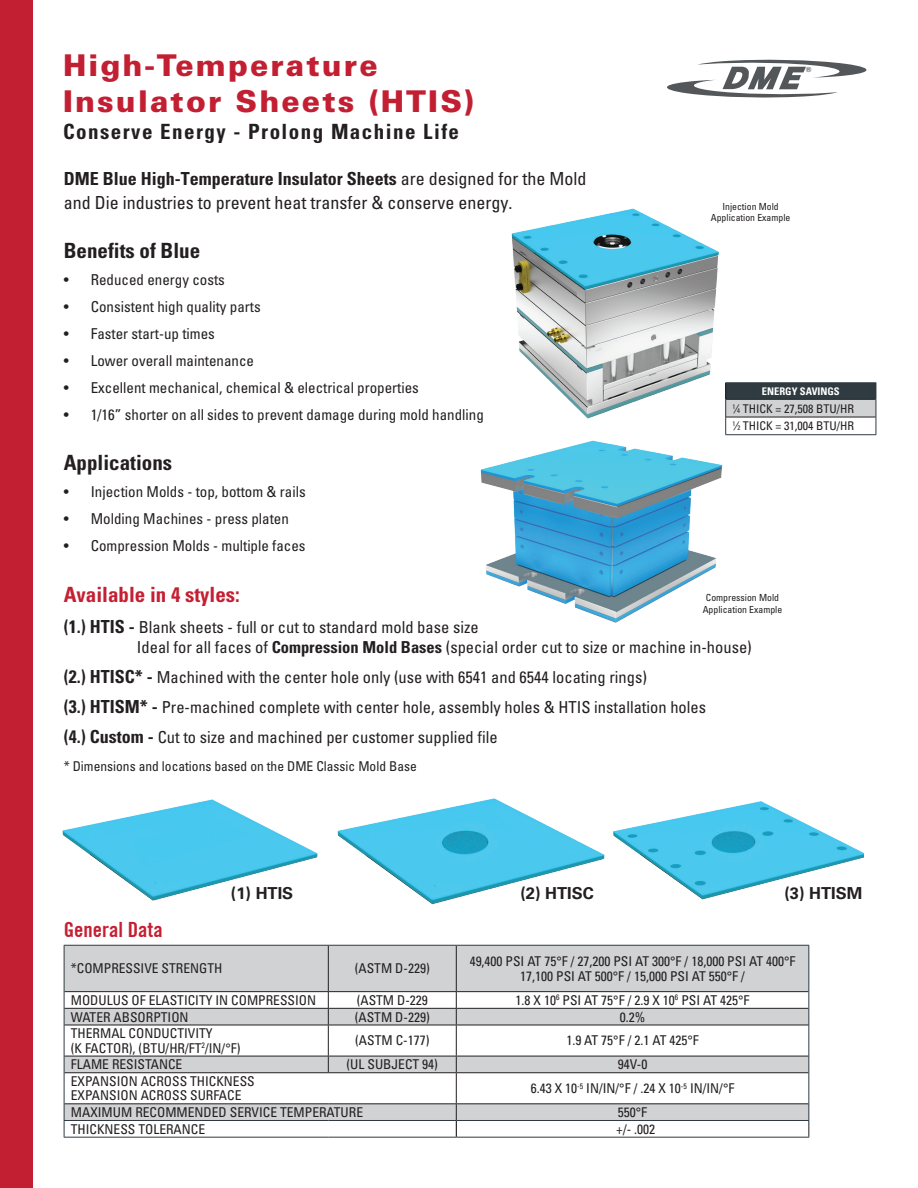
<style>
.page{position:relative;width:918px;height:1188px;background:#fff}
.page>*{position:absolute;margin:0;border:0;box-sizing:border-box;transform-origin:0 0}
.t1{font:900 30px "Univers LT Std";letter-spacing:.07em;color:#c31f32}
.t2{font:700 condensed 21px "Univers LT Std";letter-spacing:.07em;color:#231f20}
.t3{font:700 condensed 21px "Univers LT Std";color:#231f20}
.t4{font:700 condensed 21px "Univers LT Std";color:#c41f32}
.t5{font:700 condensed 21px "Trade Gothic No.20";color:#c41f32}
.t6{font:condensed 18px/24px "Univers LT Std";color:#231f20}
.t7{font:condensed 16.5px/30px "Univers LT Std";color:#231f20}
.t8{font:700 16.5px "Univers LT Std";color:#231f20}
.t9{font:condensed 15px "Univers LT Std";color:#231f20}
.t10{font:condensed 13.5px/14.4px "Univers LT Std";color:#231f20}
.t11{font:condensed 12px/17.7px "Univers LT Std";color:#231f20}
.t12{font:700 condensed 10.5px "Univers LT Std";color:#fff}
.t13{font:condensed 9.75px/11.7px "Univers LT Std";color:#231f20;text-align:center}
.t14{font:500 7.5px "Franklin Gothic";color:#606160}
.s1{font-weight:700}
.s2{font-size:6.6px}
.s3{font-weight:700;font-size:18px}
</style>
<div class="page">
<div style="left:0;top:0;width:32px;height:1188px;background:#c31f32"></div>
<svg style="left:667px;top:59px;width:200px;height:39px"></svg>
<svg style="left:65px;top:946px;width:743px;height:174px;fill:#d1d2d4"></svg>
<hr style="left:64px;top:945px;width:264px;height:1px;background:#2f3b41">
<hr style="left:64px;top:946px;width:1px;height:46px;background:#2f3b41">
<hr style="left:328px;top:945px;width:128px;height:1px;background:#2f3b41">
<hr style="left:456px;top:945px;width:353px;height:1px;background:#2f3b41">
<hr style="left:808px;top:946px;width:1px;height:46px;background:#2f3b41">
<svg style="left:64px;top:992px;width:1px;height:33px"></svg>
<svg style="left:808px;top:992px;width:1px;height:33px"></svg>
<hr style="left:64px;top:1025px;width:1px;height:31px;background:#2f3b41">
<hr style="left:808px;top:1025px;width:1px;height:31px;background:#2f3b41">
<svg style="left:64px;top:1057px;width:1px;height:15px"></svg>
<svg style="left:808px;top:1056px;width:1px;height:17px"></svg>
<hr style="left:64px;top:1073px;width:1px;height:31px;background:#2f3b41">
<hr style="left:808px;top:1073px;width:1px;height:31px;background:#2f3b41">
<hr style="left:328px;top:946px;width:1px;height:45px;background:#231f20">
<hr style="left:456px;top:946px;width:1px;height:45px;background:#231f20">
<hr style="left:64px;top:991px;width:264px;height:1px;background:#231f20">
<hr style="left:328px;top:991px;width:128px;height:1px;background:#231f20">
<hr style="left:456px;top:991px;width:352px;height:1px;background:#231f20">
<hr style="left:64px;top:1008px;width:264px;height:1px;background:#231f20">
<hr style="left:328px;top:1008px;width:128px;height:1px;background:#231f20">
<svg style="left:328px;top:992px;width:1px;height:33px"></svg>
<hr style="left:456px;top:1008px;width:352px;height:1px;background:#231f20">
<svg style="left:456px;top:992px;width:1px;height:33px"></svg>
<hr style="left:64px;top:1025px;width:264px;height:1px;background:#231f20">
<hr style="left:328px;top:1025px;width:128px;height:1px;background:#231f20">
<hr style="left:328px;top:1025px;width:1px;height:31px;background:#231f20">
<hr style="left:456px;top:1025px;width:352px;height:1px;background:#231f20">
<hr style="left:456px;top:1025px;width:1px;height:31px;background:#231f20">
<hr style="left:64px;top:1056px;width:264px;height:1px;background:#231f20">
<hr style="left:328px;top:1056px;width:128px;height:1px;background:#231f20">
<svg style="left:328px;top:1056px;width:1px;height:16px"></svg>
<hr style="left:456px;top:1056px;width:352px;height:1px;background:#231f20">
<svg style="left:456px;top:1056px;width:1px;height:16px"></svg>
<hr style="left:64px;top:1072px;width:264px;height:1px;background:#231f20">
<hr style="left:328px;top:1072px;width:128px;height:1px;background:#231f20">
<hr style="left:456px;top:1072px;width:352px;height:1px;background:#231f20">
<hr style="left:456px;top:1073px;width:1px;height:30px;background:#231f20">
<hr style="left:64px;top:1103px;width:264px;height:1px;background:#231f20">
<hr style="left:328px;top:1103px;width:128px;height:1px;background:#231f20">
<hr style="left:456px;top:1103px;width:352px;height:1px;background:#231f20">
<svg style="left:808px;top:1104px;width:1px;height:33px"></svg>
<hr style="left:456px;top:1120px;width:353px;height:1px;background:#2f3b41">
<hr style="left:456px;top:1137px;width:353px;height:1px;background:#2f3b41">
<hr style="left:64px;top:1120px;width:264px;height:1px;background:#2f3b41">
<svg style="left:64px;top:1104px;width:1px;height:33px"></svg>
<hr style="left:328px;top:1120px;width:128px;height:1px;background:#2f3b41">
<svg style="left:456px;top:1104px;width:1px;height:33px"></svg>
<hr style="left:64px;top:1137px;width:264px;height:1px;background:#2f3b41">
<hr style="left:328px;top:1137px;width:128px;height:1px;background:#2f3b41">
<div style="left:726px;top:383px;width:150px;height:16px;background:#2f3b41"></div>
<div style="left:726px;top:399px;width:150px;height:18px;background:#d1d2d4"></div>
<hr style="left:725px;top:434px;width:151px;height:1px;background:#2f3b41">
<hr style="left:726px;top:417px;width:150px;height:1px;background:#231f20">
<hr style="left:725px;top:382px;width:151px;height:1px;background:#2f3b41">
<svg style="left:876px;top:383px;width:1px;height:51px"></svg>
<svg style="left:725px;top:383px;width:1px;height:51px"></svg>
<hr style="left:725px;top:399px;width:151px;height:1px;background:#231f20">
<img style="left:480px;top:440px;width:243px;height:183px">
<img style="left:511px;top:208px;width:208px;height:211px">
<img style="left:62px;top:799px;width:256px;height:102px">
<img style="left:337px;top:798px;width:268px;height:107px">
<img style="left:613px;top:801px;width:251px;height:99px">
<h1 class="t1" style="left:63px;top:46px;width:316px">High-Temperature</h1>
<h1 class="t1" style="left:63px;top:82px;width:413px">Insulator Sheets (HTIS)</h1>
<h2 class="t2" style="left:63px;top:118px;width:398px">Conserve Energy - Prolong Machine Life</h2>
<h3 class="t6" style="left:64px;top:166px;width:524px"><span class="s1">DME Blue High-Temperature Insulator Sheets</span> are designed for the Mold and Die industries to prevent heat transfer &amp; conserve energy.</h3>
<h2 class="t3" style="left:64px;top:238px;width:138px">Benefits of Blue</h2>
<p class="t9" style="left:64px;top:270px;width:163px">• Reduced energy costs</p>
<p class="t9" style="left:64px;top:297px;width:198px">• Consistent high quality parts</p>
<p class="t9" style="left:64px;top:324px;width:153px">• Faster start-up times</p>
<p class="t9" style="left:64px;top:351px;width:192px">• Lower overall maintenance</p>
<p class="t9" style="left:64px;top:378px;width:357px">• Excellent mechanical, chemical &amp; electrical properties</p>
<p class="t9" style="left:64px;top:405px;width:422px">• 1/16” shorter on all sides to prevent damage during mold handling</p>
<h2 class="t3" style="left:64px;top:449px;width:110px">Applications</h2>
<p class="t9" style="left:64px;top:482px;width:243px">• Injection Molds - top, bottom &amp; rails</p>
<p class="t9" style="left:64px;top:509px;width:227px">• Molding Machines - press platen</p>
<p class="t9" style="left:64px;top:536px;width:243px">• Compression Molds - multiple faces</p>
<p class="t14" style="left:806px;top:65px;width:7px">®</p>
<p class="t13" style="left:711px;top:200px;width:81px">Injection Mold<br>Application Example</p>
<p class="t12" style="left:762px;top:385px;width:79px">ENERGY SAVINGS</p>
<p class="t11" style="left:732px;top:399px;width:123px"><sup>1</sup>⁄<span class="s2">4</span> THICK = 27,508 BTU/HR<br><sup>1</sup>⁄<span class="s2">2</span> THICK = 31,004 BTU/HR</p>
<h2 class="t4" style="left:64px;top:581px;width:178px">Available in 4 styles:</h2>
<p class="t7" style="left:137px;top:617px;width:616px;line-height:19.5px;text-indent:-73px"><span class="s3">(1.) HTIS -</span> Blank sheets - full or cut to standard mold base size<br>Ideal for all faces of <span class="s1">Compression Mold Bases</span> (special order cut to size or machine in-house)</p>
<p class="t7" style="left:64px;top:662px;width:644px"><span class="s3">(2.) HTISC* -</span> Machined with the center hole only (use with 6541 and 6544 locating rings)<br><span class="s3">(3.) HTISM* -</span> Pre-machined complete with center hole, assembly holes &amp; HTIS installation holes <span class="s3">(4.) Custom -</span> Cut to size and machined per customer supplied file</p>
<p class="t13" style="left:703px;top:592px;width:81px">Compression Mold<br>Application Example</p>
<p class="t10" style="left:64px;top:759px;width:355px">* Dimensions and locations based on the DME Classic Mold Base</p>
<h2 class="t5" style="left:64px;top:917px;width:101px">General Data</h2>
<p class="t8" style="left:231px;top:883px;width:64px">(1) HTIS</p>
<p class="t8" style="left:520px;top:884px;width:75px">(2) HTISC</p>
<p class="t8" style="left:784px;top:883px;width:79px">(3) HTISM</p>
<p class="t10" style="left:71px;top:961px;width:153px">*COMPRESSIVE STRENGTH</p>
<p class="t10" style="left:355px;top:961px;width:76px">(ASTM D-229)</p>
<p class="t10" style="left:470px;top:954px;width:327px;text-align:center">49,400 PSI AT 75°F / 27,200 PSI AT 300°F / 18,000 PSI AT 400°F<br>17,100 PSI AT 500°F / 15,000 PSI AT 550°F /</p>
<p class="t10" style="left:71px;top:993px;width:247px">MODULUS OF ELASTICITY IN COMPRESSION</p>
<p class="t10" style="left:357px;top:993px;width:73px">(ASTM D-229</p>
<p class="t10" style="left:516px;top:993px;width:235px">1.8 X 10<sup>6</sup> PSI AT 75°F / 2.9 X 10<sup>6</sup> PSI AT 425°F</p>
<p class="t10" style="left:71px;top:1009px;width:119px">WATER ABSORPTION</p>
<p class="t10" style="left:355px;top:1009px;width:76px">(ASTM D-229)</p>
<p class="t10" style="left:620px;top:1009px;width:27px">0.2%</p>
<p class="t10" style="left:71px;top:1026px;width:171px">THERMAL CONDUCTIVITY<br>(K FACTOR), (BTU/HR/FT<sup>2</sup>/IN/°F)</p>
<p class="t10" style="left:355px;top:1033px;width:76px">(ASTM C-177)</p>
<p class="t10" style="left:566px;top:1033px;width:134px">1.9 AT 75°F / 2.1 AT 425°F</p>
<p class="t10" style="left:71px;top:1057px;width:113px">FLAME RESISTANCE</p>
<p class="t10" style="left:347px;top:1057px;width:93px">(UL SUBJECT 94)</p>
<p class="t10" style="left:618px;top:1057px;width:31px">94V-0</p>
<p class="t10" style="left:71px;top:1074px;width:185px">EXPANSION ACROSS THICKNESS<br>EXPANSION ACROSS SURFACE</p>
<p class="t10" style="left:531px;top:1081px;width:205px">6.43 X 10<sup>-5</sup> IN/IN/°F / .24 X 10<sup>-5</sup> IN/IN/°F</p>
<p class="t10" style="left:71px;top:1105px;width:294px">MAXIMUM RECOMMENDED SERVICE TEMPERATURE</p>
<p class="t10" style="left:618px;top:1105px;width:31px">550°F</p>
<p class="t10" style="left:71px;top:1122px;width:136px">THICKNESS TOLERANCE</p>
<p class="t10" style="left:616px;top:1122px;width:40px">+/- .002</p>
</div>
